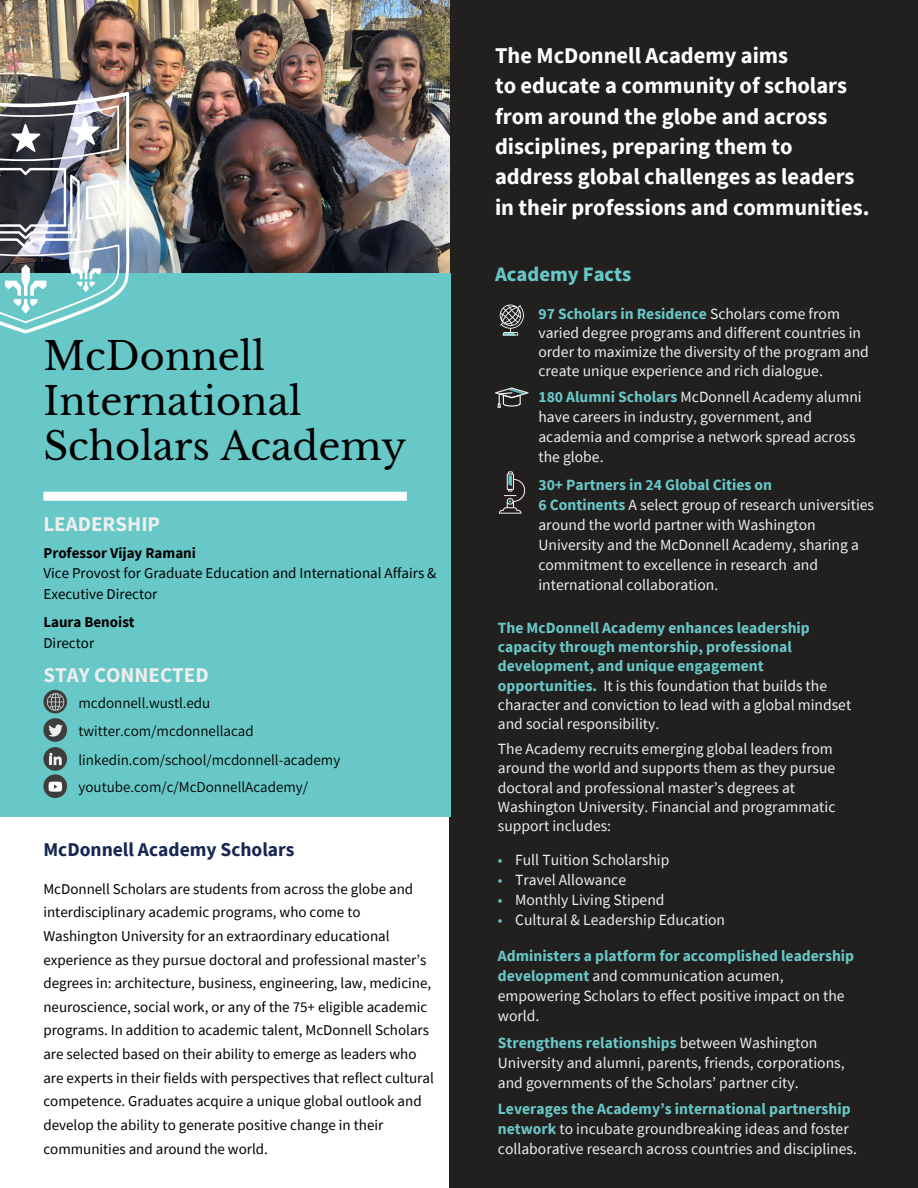
<style>
.page{position:relative;width:918px;height:1188px;background:#fff}
.page>*{position:absolute;margin:0;border:0;box-sizing:border-box;transform-origin:0 0}
.t1{font:38.4px/45px "Libre Baskerville";color:#000}
.t2{font:700 22.5px/30.3px "Source Sans Pro";color:#fff}
.t3{font:700 21px "Source Sans Pro";color:#eee}
.t4{font:700 19.5px "Source Sans Pro";color:#172752}
.t5{font:800 18px "Source Han Sans KR";color:#67c8c7}
.t6{font:15.6px/20px "Source Sans Pro";color:#eee}
.t7{font:700 15.6px/19.2px "Source Sans Pro";color:#67c8c7}
.t8{font:15px/23.7px "Source Sans Pro";color:#000}
.t9{font:700 15px "Source Sans Pro";color:#000}
.t10{font:13.5px/29px "Source Han Sans JP";color:#000}
.s1{font-weight:700;color:#67c8c7}
.s2{font-weight:400;color:#eee}
.s3{color:#67c8c7}
</style>
<div class="page">
<div style="left:450px;top:0;width:468px;height:1188px;background:#22201f"></div>
<img style="left:0;top:0;width:450px;height:273px">
<div style="left:0;top:273px;width:450px;height:543px;background:#67c8c7"></div>
<img style="left:0;top:92px;width:130px;height:241px">
<div style="left:43px;top:492px;width:364px;height:9px;background:#fff"></div>
<div style="left:43px;top:718px;width:24px;height:24px;background:#3d3d3d;border-radius:50%"></div>
<svg style="left:48px;top:724px;width:15px;height:13px"></svg>
<div style="left:43px;top:747px;width:24px;height:24px;background:#3d3d3d;border-radius:50%"></div>
<svg style="left:49px;top:753px;width:13px;height:12px"></svg>
<svg style="left:43px;top:690px;width:24px;height:23px"></svg>
<svg style="left:47px;top:693px;width:18px;height:18px"></svg>
<div style="left:43px;top:774px;width:24px;height:24px;background:#3d3d3d;border-radius:50%"></div>
<svg style="left:49px;top:782px;width:13px;height:10px"></svg>
<svg style="left:500px;top:305px;width:24px;height:31px"></svg>
<svg style="left:495px;top:387px;width:34px;height:21px"></svg>
<img style="left:499px;top:471px;width:26px;height:43px">
<h1 class="t1" style="left:43px;top:334px;width:364px">McDonnell<br>International<br>Scholars Academy</h1>
<h3 class="t3" style="left:43px;top:511px;width:118px">LEADERSHIP</h3>
<p class="t9" style="left:43px;top:543px;width:154px">Professor Vijay Ramani</p>
<p class="t8" style="left:43px;top:563px;width:394px;line-height:20.5px">Vice Provost for Graduate Education and International Affairs &amp;<br>Executive Director</p>
<p class="t9" style="left:43px;top:612px;width:93px">Laura Benoist</p>
<p class="t8" style="left:43px;top:631px;width:52px">Director</p>
<h3 class="t3" style="left:43px;top:661px;width:167px">STAY CONNECTED</h3>
<p class="t10" style="left:79px;top:687px;width:133px">mcdonnell.wustl.edu</p>
<p class="t10" style="left:79px;top:716px;width:263px">twitter.com/mcdonnellacad linkedin.com/school/mcdonnell-academy</p>
<p class="t10" style="left:79px;top:772px;width:231px">youtube.com/c/McDonnellAcademy/</p>
<p class="t4" style="left:43px;top:837px;width:253px">McDonnell Academy Scholars</p>
<p class="t8" style="left:43px;top:876px;width:392px">McDonnell Scholars are students from across the globe and interdisciplinary academic programs, who come to Washington University for an extraordinary educational experience as they pursue doctoral and professional masterʼs degrees in: architecture, business, engineering, law, medicine, neuroscience, social work, or any of the 75+ eligible academic programs. In addition to academic talent, McDonnell Scholars are selected based on their ability to emerge as leaders who are experts in their fields with perspectives that reflect cultural competence. Graduates acquire a unique global outlook and develop the ability to generate positive change in their communities and around the world.</p>
<h2 class="t2" style="left:495px;top:40px;width:376px">The McDonnell Academy aims<br>to educate a community of scholars from around the globe and across disciplines, preparing them to address global challenges as leaders in their professions and communities.</h2>
<p class="t5" style="left:495px;top:260px;width:138px">Academy Facts</p>
<p class="t6" style="left:538px;top:304px;width:332px;line-height:19.2px"><span class="s1">97 Scholars in Residence</span> Scholars come from varied degree programs and different countries in order to maximize the diversity of the program and create unique experience and rich dialogue.</p>
<p class="t6" style="left:538px;top:387px;width:325px"><span class="s1">180 Alumni Scholars</span> McDonnell Academy alumni have careers in industry, government, and academia and comprise a network spread across the globe.</p>
<p class="t6" style="left:538px;top:475px;width:337px"><span class="s1">30+ Partners in 24 Global Cities on<br>6 Continents</span> A select group of research universities around the world partner with Washington University and the McDonnell Academy, sharing a commitment to excellence in research and international collaboration.</p>
<p class="t7" style="left:498px;top:618px;width:355px">The McDonnell Academy enhances leadership capacity through mentorship, professional development, and unique engagement opportunities. <span class="s2">It is this foundation that builds the character and conviction to lead with a global mindset and social responsibility.</span></p>
<p class="t6" style="left:498px;top:739px;width:339px;line-height:19.2px">The Academy recruits emerging global leaders from around the world and supports them as they pursue doctoral and professional masterʼs degrees at Washington University. Financial and programmatic support includes:</p>
<p class="t6" style="left:498px;top:849px;width:173px"><span class="s3">•</span> Full Tuition Scholarship</p>
<p class="t6" style="left:498px;top:869px;width:130px"><span class="s3">•</span> Travel Allowance</p>
<p class="t6" style="left:498px;top:889px;width:168px"><span class="s3">•</span> Monthly Living Stipend</p>
<p class="t6" style="left:498px;top:909px;width:229px"><span class="s3">•</span> Cultural &amp; Leadership Education</p>
<p class="t6" style="left:498px;top:946px;width:358px"><span class="s1">Administers a platform for accomplished leadership development</span> and communication acumen, empowering Scholars to effect positive impact on the world.</p>
<p class="t6" style="left:498px;top:1032px;width:348px"><span class="s1">Strengthens relationships</span> between Washington<br>University and alumni, parents, friends, corporations, and governments of the Scholars’ partner city.</p>
<p class="t6" style="left:498px;top:1098px;width:361px"><span class="s1">Leverages the Academyʼs international partnership network</span> to incubate groundbreaking ideas and foster collaborative research across countries and disciplines.</p>
</div>
